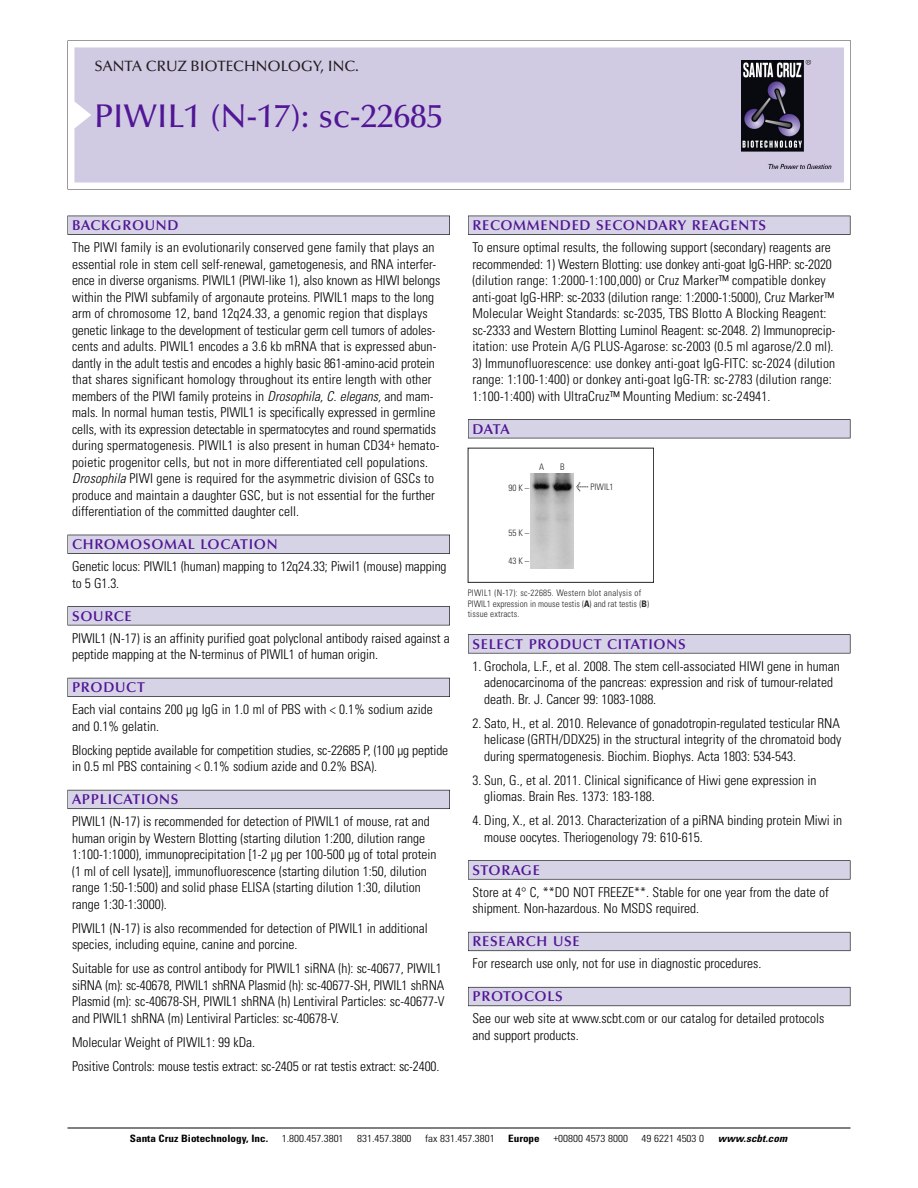
<style>
.page{position:relative;width:918px;height:1188px;background:#fff}
.page>*{position:absolute;margin:0;border:0;box-sizing:border-box;transform-origin:0 0}
.t1{font:500 33px "Optima";color:#511695}
.t2{font:500 15px "Optima";color:#231f20}
.t3{font:600 14.25px "Optima";letter-spacing:.05em;color:#511695}
.t4{font:300 condensed 13.5px/16.5px "Univers";color:#000}
.t5{font:300 condensed 10.2px "Univers";color:#000;scale:1.1 1}
.t6{font:700 condensed 10.2px "Univers";color:#000;scale:1.1 1}
.t7{font:italic 700 condensed 10.2px "Univers";letter-spacing:.005em;color:#000;scale:1.1 1}
.t8{font:9px/10.5px "Univers Condensed Light+UKVITU";letter-spacing:.01em;color:#272627}
.s1{font-style:italic}
.s2{font-family:"Meta Plus Book Roman+CIHXGE";font-size:10.5px}
.s3{font-family:"Univers Condensed Bold+ELLSJY"}
</style>
<div class="page">
<svg style="left:68px;top:40px;width:783px;height:149px"></svg>
<div style="left:74px;top:47px;width:770px;height:135px;background:#d1cae3"></div>
<img style="left:741px;top:60px;width:90px;height:108px">
<div style="left:68px;top:216px;width:382px;height:19px;background:#525155"></div>
<div style="left:68px;top:216px;width:381px;height:18px;background:#d7d3e7"></div>
<div style="left:68px;top:535px;width:382px;height:19px;background:#515055"></div>
<div style="left:68px;top:535px;width:381px;height:18px;background:#d7d3e7"></div>
<div style="left:68px;top:606px;width:382px;height:19px;background:#545357"></div>
<div style="left:68px;top:607px;width:381px;height:18px;background:#d7d3e7"></div>
<div style="left:68px;top:678px;width:382px;height:19px;background:#54535a"></div>
<div style="left:68px;top:678px;width:381px;height:18px;background:#d7d3e7"></div>
<div style="left:68px;top:790px;width:382px;height:19px;background:#5b5a62"></div>
<div style="left:68px;top:790px;width:381px;height:18px;background:#d7d3e7"></div>
<div style="left:468px;top:216px;width:382px;height:19px;background:#525155"></div>
<div style="left:468px;top:216px;width:382px;height:18px;background:#d7d3e7"></div>
<div style="left:468px;top:419px;width:382px;height:19px;background:#525155"></div>
<div style="left:468px;top:420px;width:382px;height:18px;background:#d7d3e7"></div>
<div style="left:468px;top:634px;width:382px;height:19px;background:#575759"></div>
<div style="left:468px;top:635px;width:382px;height:18px;background:#d7d3e7"></div>
<svg style="left:468px;top:860px;width:382px;height:20px"></svg>
<div style="left:468px;top:861px;width:382px;height:18px;background:#d7d3e7"></div>
<div style="left:468px;top:932px;width:382px;height:19px;background:#66646e"></div>
<div style="left:468px;top:932px;width:382px;height:18px;background:#d7d3e7"></div>
<div style="left:468px;top:987px;width:382px;height:19px;background:#66646d"></div>
<div style="left:468px;top:988px;width:382px;height:18px;background:#d7d3e7"></div>
<hr style="left:68px;top:1128px;width:782px;height:1px;background:#000">
<div style="left:468px;top:448px;width:186px;height:135px;border:1px solid #272627"></div>
<img style="left:530px;top:473px;width:44px;height:95px">
<p class="t2" style="left:94px;top:61px;width:266px">SANTA CRUZ BIOTECHNOLOGY, INC.</p>
<h1 class="t1" style="left:94px;top:103px;width:350px">PIWIL1 (N-17): sc-22685</h1>
<p class="t3" style="left:72px;top:219px;width:108px">BACKGROUND</p>
<p class="t4" style="left:72px;top:240px;width:370px">The PIWI family is an evolutionarily conserved gene family that plays an essential role in stem cell self-renewal, gametogenesis, and RNA interfer&shy;ence in diverse organisms. PIWIL1 (PIWI-like 1), also known as HIWI belongs within the PIWI subfamily of argonaute proteins. PIWIL1 maps to the long arm of chromosome 12, band 12q24.33, a genomic region that displays genetic linkage to the development of testicular germ cell tumors of adoles&shy;cents and adults. PIWIL1 encodes a 3.6 kb mRNA that is expressed abun&shy;dantly in the adult testis and encodes a highly basic 861-amino-acid protein that shares significant homology throughout its entire length with other members of the PIWI family proteins in <span class="s1">Drosophila, C. elegans,</span> and mam&shy;mals. In normal human testis, PIWIL1 is specifically expressed in germline cells, with its expression detectable in spermatocytes and round spermatids during spermatogenesis. PIWIL1 is also present in human CD34<sup>+</sup> hemato&shy;poietic progenitor cells, but not in more differentiated cell populations.<br><span class="s1">Drosophila</span> PIWI gene is required for the asymmetric division of GSCs to produce and maintain a daughter GSC, but is not essential for the further differentiation of the committed daughter cell.</p>
<p class="t3" style="left:72px;top:539px;width:207px">CHROMOSOMAL LOCATION</p>
<p class="t4" style="left:72px;top:559px;width:376px">Genetic locus: PIWIL1 (human) mapping to 12q24.33; Piwil1 (mouse) mapping to 5 G1.3.</p>
<p class="t3" style="left:72px;top:610px;width:61px">SOURCE</p>
<p class="t4" style="left:72px;top:631px;width:379px">PIWIL1 (N-17) is an affinity purified goat polyclonal antibody raised against a peptide mapping at the N-terminus of PIWIL1 of human origin.</p>
<p class="t3" style="left:72px;top:682px;width:74px">PRODUCT</p>
<p class="t4" style="left:72px;top:702px;width:362px">Each vial contains 200 µg IgG in 1.0 ml of PBS with &lt; 0.1% sodium azide and 0.1% gelatin.</p>
<p class="t4" style="left:72px;top:743px;width:378px">Blocking peptide available for competition studies, sc-22685 P, (100 µg peptide in 0.5 ml PBS containing &lt; 0.1% sodium azide and 0.2% BSA).</p>
<p class="t3" style="left:72px;top:794px;width:108px">APPLICATIONS</p>
<p class="t4" style="left:72px;top:814px;width:366px">PIWIL1 (N-17) is recommended for detection of PIWIL1 of mouse, rat and human origin by Western Blotting (starting dilution 1:200, dilution range 1:100-1:1000), immunoprecipitation [1-2 µg per 100-500 µg of total protein (1 ml of cell lysate)], immunofluorescence (starting dilution 1:50, dilution range 1:50-1:500) and solid phase ELISA (starting dilution 1:30, dilution range 1:30-1:3000).</p>
<p class="t4" style="left:72px;top:921px;width:357px">PIWIL1 (N-17) is also recommended for detection of PIWIL1 in additional species, including equine, canine and porcine.</p>
<p class="t4" style="left:72px;top:961px;width:374px">Suitable for use as control antibody for PIWIL1 siRNA (h): sc-40677, PIWIL1 siRNA (m): sc-40678, PIWIL1 shRNA Plasmid (h): sc-40677-SH, PIWIL1 shRNA Plasmid (m): sc-40678-SH, PIWIL1 shRNA (h) Lentiviral Particles: sc-40677-V and PIWIL1 shRNA (m) Lentiviral Particles: sc-40678-V.</p>
<p class="t4" style="left:72px;top:1031px;width:369px;line-height:24px">Molecular Weight of PIWIL1: 99 kDa.<br>Positive Controls: mouse testis extract: sc-2405 or rat testis extract: sc-2400.</p>
<p class="t3" style="left:473px;top:219px;width:295px">RECOMMENDED SECONDARY REAGENTS</p>
<p class="t4" style="left:473px;top:240px;width:364px">To ensure optimal results, the following support (secondary) reagents are recommended: 1) Western Blotting: use donkey anti-goat IgG-HRP: sc-2020 (dilution range: 1:2000-1:100,000) or Cruz Marker™ compatible donkey anti-goat IgG-HRP: sc-2033 (dilution range: 1:2000-1:5000), Cruz Marker™ Molecular Weight Standards: sc-2035, TBS Blotto A Blocking Reagent: sc-2333 and Western Blotting Luminol Reagent: sc-2048. 2) Immunoprecip&shy;itation: use Protein A/G PLUS-Agarose: sc-2003 (0.5 ml agarose/2.0 ml).</p>
<p class="t4" style="left:473px;top:356px;width:364px">3) Immunofluorescence: use donkey anti-goat IgG-FITC: sc-2024 (dilution range: 1:100-1:400) or donkey anti-goat IgG-TR: sc-2783 (dilution range:<br>1:100-1:400) with UltraCruz™ Mounting Medium: sc-24941.</p>
<p class="t3" style="left:473px;top:423px;width:39px">DATA</p>
<p class="t8" style="left:508px;top:484px;width:22px">90K–</p>
<p class="t8" style="left:508px;top:528px;width:22px">55K–</p>
<p class="t8" style="left:508px;top:557px;width:22px">43K–</p>
<p class="t8" style="left:539px;top:462px;width:7px">A</p>
<p class="t8" style="left:560px;top:462px;width:6px">B</p>
<p class="t8" style="left:576px;top:483px;width:39px"><span class="s2">&lt;</span> PIWIL1</p>
<p class="t8" style="left:468px;top:589px;width:183px">PIWIL1 (N-17): sc-22685. Western blot analysis of<br>PIWIL1 expression in mouse testis (<span class="s3">A</span>) and rat testis (<span class="s3">B</span>) tissue extracts.</p>
<p class="t3" style="left:473px;top:638px;width:215px">SELECT PRODUCT CITATIONS</p>
<p class="t4" style="left:484px;top:659px;width:357px;text-indent:-12px">1. Grochola, L.F., et al. 2008. The stem cell-associated HIWI gene in human adenocarcinoma of the pancreas: expression and risk of tumour-related death. Br. J. Cancer 99: 1083-1088.</p>
<p class="t4" style="left:484px;top:716px;width:359px;text-align:justify;text-indent:-12px">2. Sato, H., et al. 2010. Relevance of gonadotropin-regulated testicular RNA helicase (GRTH/DDX25) in the structural integrity of the chromatoid body during spermatogenesis. Biochim. Biophys. Acta 1803: 534-543.</p>
<p class="t4" style="left:484px;top:773px;width:334px;text-indent:-12px">3. Sun, G., et al. 2011. Clinical significance of Hiwi gene expression in gliomas. Brain Res. 1373: 183-188.</p>
<p class="t4" style="left:484px;top:813px;width:359px;text-indent:-12px">4. Ding, X., et al. 2013. Characterization of a piRNA binding protein Miwi in mouse oocytes. Theriogenology 79: 610-615.</p>
<p class="t3" style="left:473px;top:864px;width:69px">STORAGE</p>
<p class="t4" style="left:473px;top:885px;width:358px">Store at 4° C, **DO NOT FREEZE**. Stable for one year from the date of shipment. Non-hazardous. No MSDS required.</p>
<p class="t3" style="left:473px;top:936px;width:109px">RESEARCH USE</p>
<p class="t4" style="left:473px;top:956px;width:290px">For research use only, not for use in diagnostic procedures.</p>
<p class="t3" style="left:473px;top:991px;width:92px">PROTOCOLS</p>
<p class="t4" style="left:473px;top:1012px;width:353px">See our web site at www.scbt.com or our catalog for detailed protocols and support products.</p>
<p class="t6" style="left:130px;top:1135px;width:127px">Santa Cruz Biotechnology, Inc.</p>
<p class="t5" style="left:282px;top:1135px;width:58px">1.800.457.3801</p>
<p class="t5" style="left:357px;top:1135px;width:51px">831.457.3800</p>
<p class="t5" style="left:425px;top:1135px;width:65px">fax 831.457.3801</p>
<p class="t6" style="left:508px;top:1135px;width:30px">Europe</p>
<p class="t5" style="left:553px;top:1135px;width:69px">+00800 4573 8000</p>
<p class="t5" style="left:642px;top:1135px;width:58px">49 6221 4503 0</p>
<p class="t7" style="left:718px;top:1135px;width:64px">www.scbt.com</p>
</div>
